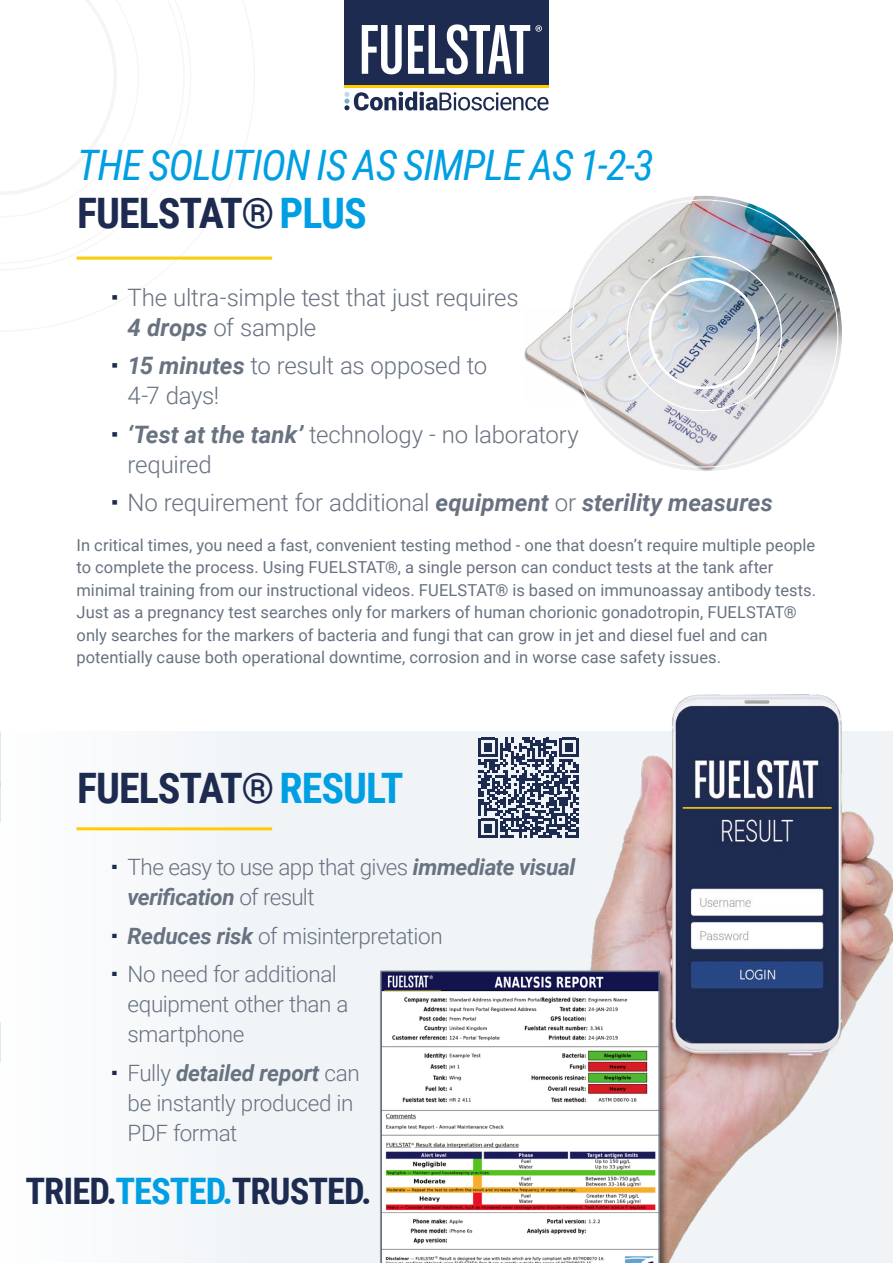
<style>
.page{position:relative;width:893px;height:1263px;background:#fff}
.page>*{position:absolute;margin:0;border:0;box-sizing:border-box;transform-origin:0 0}
.t1{font:italic 42px/48px "Roboto Condensed";letter-spacing:-.025em;color:#009fe3}
.t2{font:700 42px "Roboto Condensed";letter-spacing:-.025em;color:#1e2b50}
.t3{font:700 36.45px "Roboto Condensed";letter-spacing:-.025em;color:#1e2b50}
.t4{font:300 24px/30px "Roboto";letter-spacing:-.01em;color:#687280}
.t5{font:300 22.5px/30px "Roboto";letter-spacing:-.02em;color:#687280}
.t6{font:16.5px/22.5px "Roboto";color:#687280}
.s1{font-weight:700;font-style:normal;color:#1e2b50}
.s2{font-weight:700;font-style:normal}
.s3{font-weight:700;font-style:italic}
.s4{color:#009fe3}
</style>
<div class="page">
<div style="left:344px;top:0;width:205px;height:51px;background:#1e2b50"></div>
<div style="left:344px;top:9px;width:205px;height:77px;background:#1e2b50"></div>
<hr style="left:344px;top:86px;width:205px;height:2px;background:#fecb04">
<svg style="left:362px;top:25px;width:40px;height:49px"></svg>
<svg style="left:408px;top:24px;width:134px;height:50px"></svg>
<svg style="left:344px;top:92px;width:205px;height:19px"></svg>
<div style="left:0;top:731px;width:893px;height:532px;background:#f0f4f7"></div>
<img style="left:478px;top:694px;width:415px;height:569px">
<img style="left:567px;top:196px;width:275px;height:275px;border-radius:138px">
<img style="left:524px;top:308px;width:65px;height:95px">
<svg style="left:649px;top:278px;width:111px;height:111px;background:#c3cbd3"></svg>
<svg style="left:479px;top:738px;width:99px;height:99px"></svg>
<div style="left:378px;top:969px;width:290px;height:294px;background:#000;opacity:.5"></div>
<svg style="left:380px;top:971px;width:280px;height:292px"></svg>
<hr style="left:77px;top:257px;width:195px;height:3px;background:#fecb04">
<hr style="left:77px;top:827px;width:195px;height:3px;background:#fecb04">
<h1 class="t1" style="left:77px;top:140px;width:578px">THE SOLUTION IS AS SIMPLE AS 1-2-3<br><span class="s1">FUELSTAT®</span> <span class="s2">PLUS</span></h1>
<h3 class="t4" style="left:128px;top:281px;width:392px">The ultra-simple test that just requires<br><span class="s3">4 drops</span> of sample</h3>
<h3 class="t4" style="left:128px;top:350px;width:361px"><span class="s3">15 minutes</span> to result as opposed to<br>4-7 days!</h3>
<h3 class="t4" style="left:128px;top:418px;width:453px"><span class="s3">‘Test at the tank’</span> technology - no laboratory required</h3>
<h3 class="t4" style="left:128px;top:487px;width:647px">No requirement for additional <span class="s3">equipment</span> or <span class="s3">sterility measures</span></h3>
<p class="t6" style="left:77px;top:533px;width:741px">In critical times, you need a fast, convenient testing method - one that doesn’t require multiple people to complete the process. Using FUELSTAT®, a single person can conduct tests at the tank after minimal training from our instructional videos. FUELSTAT® is based on immunoassay antibody tests.<br>Just as a pregnancy test searches only for markers of human chorionic gonadotropin, FUELSTAT® only searches for the markers of bacteria and fungi that can grow in jet and diesel fuel and can potentially cause both operational downtime, corrosion and in worse case safety issues.</p>
<h1 class="t2" style="left:77px;top:759px;width:328px">FUELSTAT® <span class="s4">RESULT</span></h1>
<h3 class="t5" style="left:128px;top:852px;width:449px">The easy to use app that gives <span class="s3">immediate visual verification</span> of result</h3>
<h3 class="t5" style="left:128px;top:916px;width:317px;line-height:38.5px"><span class="s3">Reduces risk</span> of misinterpretation<br>No need for additional</h3>
<h3 class="t5" style="left:128px;top:989px;width:223px">equipment other than a smartphone</h3>
<h3 class="t5" style="left:128px;top:1057px;width:234px">Fully <span class="s3">detailed report</span> can be instantly produced in<br>PDF format</h3>
<h2 class="t3" style="left:25px;top:1166px;width:348px">TRIED.<span class="s4">TESTED.</span>TRUSTED.</h2>
</div>
